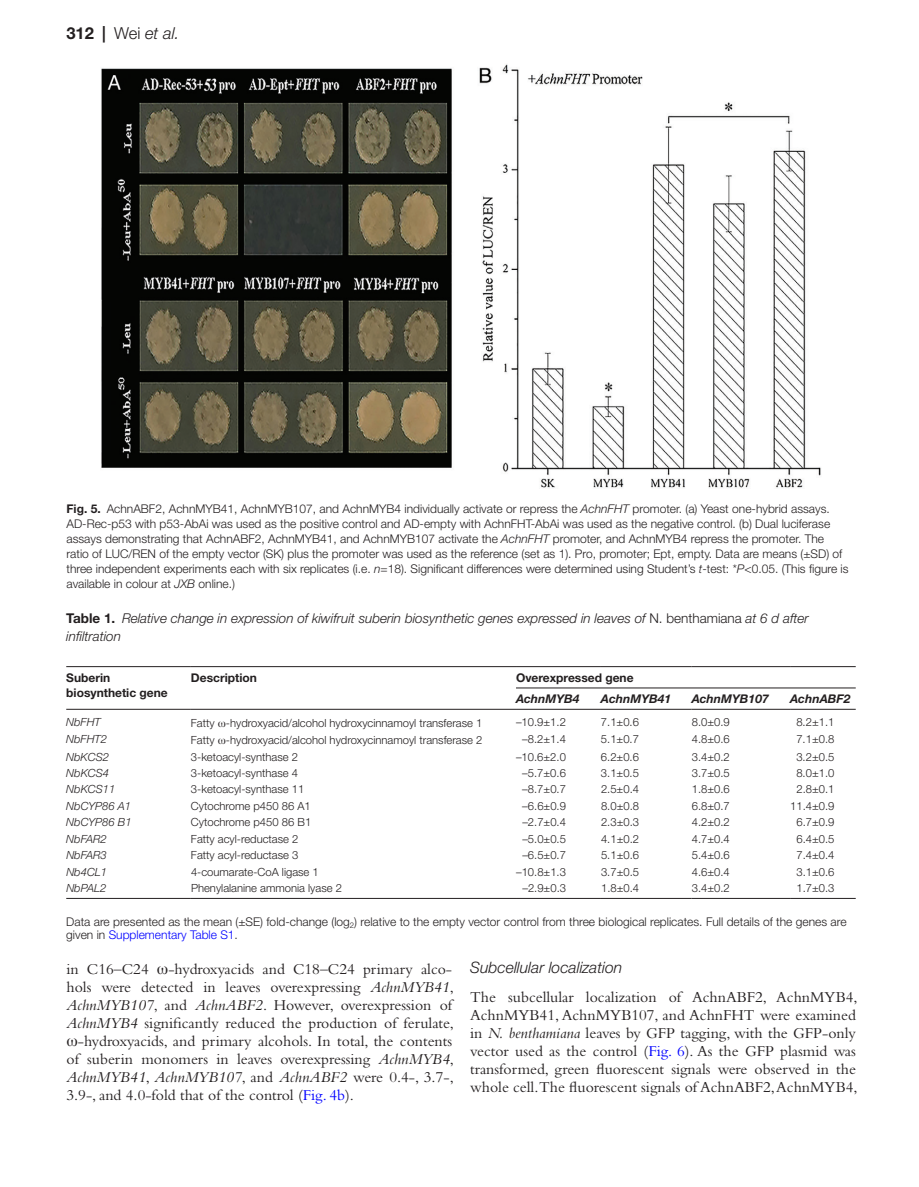
<style>
.page{position:relative;width:919px;height:1187px;background:#fff}
.page>*{position:absolute;margin:0;border:0;box-sizing:border-box;transform-origin:0 0}
.t1{font:italic 300 16.5px "Helvetica Neue LT Std";color:#231f20}
.t2{font:15.75px/18px "Bembo Std";color:#231f20;text-align:justify}
.t3{font:italic 300 15.75px "Helvetica Neue LT Std";color:#231f20}
.t4{font:italic 300 13.5px/18px "Helvetica Neue LT Std";color:#231f20}
.t5{font:300 12px/15px "Helvetica Neue LT Std";color:#231f20}
.t6{font:700 12px/15px "Helvetica Neue LT Std";color:#231f20}
.t7{font:italic 700 12px "Helvetica Neue LT Std";color:#231f20}
.t8{font:300 11.25px "Helvetica Neue LT Std";color:#231f20}
.t9{font:italic 300 11.25px "Helvetica Neue LT Std";color:#231f20}
.s1{font-weight:700;font-style:normal}
.s2{font-style:normal}
.s3{font-weight:700}
.s4{font-style:italic}
.s5{font-family:"Gandhari Unicode";font-weight:400}
.s6{color:#00f}
.s7{font-family:"Gandhari Unicode"}
</style>
<div class="page">
<hr style="left:66px;top:709px;width:125px;height:1px;background:#231f20">
<hr style="left:191px;top:709px;width:325px;height:1px;background:#231f20">
<hr style="left:66px;top:666px;width:125px;height:1px;background:#231f20">
<hr style="left:191px;top:666px;width:325px;height:1px;background:#231f20">
<hr style="left:516px;top:666px;width:85px;height:1px;background:#231f20">
<hr style="left:601px;top:666px;width:90px;height:1px;background:#231f20">
<hr style="left:691px;top:666px;width:99px;height:1px;background:#231f20">
<hr style="left:790px;top:666px;width:65px;height:1px;background:#231f20">
<hr style="left:516px;top:709px;width:85px;height:1px;background:#231f20">
<hr style="left:601px;top:709px;width:90px;height:1px;background:#231f20">
<hr style="left:691px;top:709px;width:99px;height:1px;background:#231f20">
<hr style="left:790px;top:709px;width:65px;height:1px;background:#231f20">
<hr style="left:66px;top:898px;width:125px;height:1px;background:#231f20">
<hr style="left:191px;top:898px;width:325px;height:1px;background:#231f20">
<hr style="left:516px;top:898px;width:85px;height:1px;background:#231f20">
<hr style="left:601px;top:898px;width:90px;height:1px;background:#231f20">
<hr style="left:691px;top:898px;width:99px;height:1px;background:#231f20">
<hr style="left:790px;top:898px;width:65px;height:1px;background:#231f20">
<hr style="left:516px;top:687px;width:339px;height:1px;background:#231f20">
<img style="left:101px;top:64px;width:720px;height:424px">
<h1 class="t1" style="left:66px;top:23px;width:114px"><span class="s1">312 |</span> <span class="s2">Wei</span> et al.</h1>
<p class="t5" style="left:66px;top:501px;width:783px"><span class="s3">Fig. 5.</span> AchnABF2, AchnMYB41, AchnMYB107, and AchnMYB4 individually activate or repress the <span class="s4">AchnFHT</span> promoter. (a) Yeast one-hybrid assays.<br>AD-Rec-p53 with p53-AbAi was used as the positive control and AD-empty with AchnFHT-AbAi was used as the negative control. (b) Dual luciferase assays demonstrating that AchnABF2, AchnMYB41, and AchnMYB107 activate the <span class="s4">AchnFHT</span> promoter, and AchnMYB4 repress the promoter. The ratio of LUC/REN of the empty vector (SK) plus the promoter was used as the reference (set as 1). Pro, promoter; Ept, empty. Data are means (±SD) of three independent experiments each with six replicates (i.e. <span class="s4">n</span>=18). Significant differences were determined using Student’s <span class="s4">t</span>-test: *<span class="s4">P</span>&lt;0.05. (This figure is available in colour at <span class="s4">JXB</span> online.)</p>
<p class="t4" style="left:66px;top:608px;width:744px"><span class="s1">Table 1.</span> Relative change in expression of kiwifruit suberin biosynthetic genes expressed in leaves of <span class="s2">N. benthamiana</span> at 6 d after infiltration</p>
<p class="t6" style="left:66px;top:669px;width:103px">Suberin biosynthetic gene</p>
<p class="t6" style="left:191px;top:669px;width:67px">Description</p>
<p class="t6" style="left:516px;top:669px;width:119px">Overexpressed gene</p>
<p class="t7" style="left:516px;top:691px;width:65px">AchnMYB4</p>
<p class="t7" style="left:601px;top:691px;width:72px">AchnMYB41</p>
<p class="t7" style="left:691px;top:691px;width:78px">AchnMYB107</p>
<p class="t7" style="left:790px;top:691px;width:62px">AchnABF2</p>
<p class="t9" style="left:66px;top:715px;width:36px">NbFHT</p>
<p class="t8" style="left:191px;top:716px;width:293px">Fatty <span class="s5">ω</span>-hydroxyacid/alcohol hydroxycinnamoyl transferase 1</p>
<p class="t8" style="left:516px;top:715px;width:51px">–10.9±1.2</p>
<p class="t8" style="left:601px;top:715px;width:40px">7.1±0.6</p>
<p class="t8" style="left:691px;top:715px;width:40px">8.0±0.9</p>
<p class="t8" style="left:796px;top:715px;width:40px">8.2±1.1</p>
<p class="t9" style="left:66px;top:732px;width:42px">NbFHT2</p>
<p class="t8" style="left:191px;top:733px;width:293px">Fatty <span class="s5">ω</span>-hydroxyacid/alcohol hydroxycinnamoyl transferase 2</p>
<p class="t8" style="left:522px;top:732px;width:45px">–8.2±1.4</p>
<p class="t8" style="left:601px;top:732px;width:40px">5.1±0.7</p>
<p class="t8" style="left:691px;top:732px;width:40px">4.8±0.6</p>
<p class="t8" style="left:796px;top:732px;width:40px">7.1±0.8</p>
<p class="t9" style="left:66px;top:749px;width:44px">NbKCS2</p>
<p class="t8" style="left:191px;top:749px;width:109px">3-ketoacyl-synthase 2</p>
<p class="t8" style="left:516px;top:749px;width:51px">–10.6±2.0</p>
<p class="t8" style="left:601px;top:749px;width:40px">6.2±0.6</p>
<p class="t8" style="left:691px;top:749px;width:40px">3.4±0.2</p>
<p class="t8" style="left:796px;top:749px;width:40px">3.2±0.5</p>
<p class="t9" style="left:66px;top:766px;width:44px">NbKCS4</p>
<p class="t8" style="left:191px;top:766px;width:109px">3-ketoacyl-synthase 4</p>
<p class="t8" style="left:522px;top:766px;width:45px">–5.7±0.6</p>
<p class="t8" style="left:601px;top:766px;width:40px">3.1±0.5</p>
<p class="t8" style="left:691px;top:766px;width:40px">3.7±0.5</p>
<p class="t8" style="left:796px;top:766px;width:40px">8.0±1.0</p>
<p class="t9" style="left:66px;top:782px;width:51px">NbKCS11</p>
<p class="t8" style="left:191px;top:782px;width:115px">3-ketoacyl-synthase 11</p>
<p class="t8" style="left:522px;top:782px;width:45px">–8.7±0.7</p>
<p class="t8" style="left:601px;top:782px;width:40px">2.5±0.4</p>
<p class="t8" style="left:691px;top:782px;width:40px">1.8±0.6</p>
<p class="t8" style="left:796px;top:782px;width:40px">2.8±0.1</p>
<p class="t9" style="left:66px;top:799px;width:66px">NbCYP86 A1</p>
<p class="t8" style="left:191px;top:798px;width:121px">Cytochrome p450 86 A1</p>
<p class="t8" style="left:522px;top:798px;width:45px">–6.6±0.9</p>
<p class="t8" style="left:601px;top:798px;width:40px">8.0±0.8</p>
<p class="t8" style="left:691px;top:798px;width:40px">6.8±0.7</p>
<p class="t8" style="left:790px;top:798px;width:46px">11.4±0.9</p>
<p class="t9" style="left:66px;top:815px;width:67px">NbCYP86 B1</p>
<p class="t8" style="left:191px;top:815px;width:122px">Cytochrome p450 86 B1</p>
<p class="t8" style="left:522px;top:815px;width:45px">–2.7±0.4</p>
<p class="t8" style="left:601px;top:815px;width:40px">2.3±0.3</p>
<p class="t8" style="left:691px;top:815px;width:40px">4.2±0.2</p>
<p class="t8" style="left:796px;top:815px;width:40px">6.7±0.9</p>
<p class="t9" style="left:66px;top:832px;width:42px">NbFAR2</p>
<p class="t8" style="left:191px;top:831px;width:109px">Fatty acyl-reductase 2</p>
<p class="t8" style="left:522px;top:831px;width:45px">–5.0±0.5</p>
<p class="t8" style="left:601px;top:831px;width:40px">4.1±0.2</p>
<p class="t8" style="left:691px;top:831px;width:40px">4.7±0.4</p>
<p class="t8" style="left:796px;top:831px;width:40px">6.4±0.5</p>
<p class="t9" style="left:66px;top:848px;width:42px">NbFAR3</p>
<p class="t8" style="left:191px;top:848px;width:109px">Fatty acyl-reductase 3</p>
<p class="t8" style="left:522px;top:848px;width:45px">–6.5±0.7</p>
<p class="t8" style="left:601px;top:848px;width:40px">5.1±0.6</p>
<p class="t8" style="left:691px;top:848px;width:40px">5.4±0.6</p>
<p class="t8" style="left:796px;top:848px;width:40px">7.4±0.4</p>
<p class="t9" style="left:66px;top:864px;width:42px">Nb4CL1</p>
<p class="t8" style="left:191px;top:864px;width:129px">4-coumarate-CoA ligase 1</p>
<p class="t8" style="left:516px;top:864px;width:51px">–10.8±1.3</p>
<p class="t8" style="left:601px;top:864px;width:40px">3.7±0.5</p>
<p class="t8" style="left:691px;top:864px;width:40px">4.6±0.4</p>
<p class="t8" style="left:796px;top:864px;width:40px">3.1±0.6</p>
<p class="t9" style="left:66px;top:881px;width:42px">NbPAL2</p>
<p class="t8" style="left:191px;top:881px;width:152px">Phenylalanine ammonia lyase 2</p>
<p class="t8" style="left:522px;top:881px;width:45px">–2.9±0.3</p>
<p class="t8" style="left:601px;top:881px;width:40px">1.8±0.4</p>
<p class="t8" style="left:691px;top:881px;width:40px">3.4±0.2</p>
<p class="t8" style="left:796px;top:881px;width:40px">1.7±0.3</p>
<p class="t5" style="left:66px;top:914px;width:781px;line-height:13.5px">Data are presented as the mean (±SE) fold-change (log<sub>2</sub>) relative to the empty vector control from three biological replicates. Full details of the genes are given in <span class="s6">Supplementary Table S1</span>.</p>
<p class="t2" style="left:66px;top:959px;width:389px">in C16–C24 <span class="s7">ω</span>-hydroxyacids and C18–C24 primary alco&shy;hols were detected in leaves overexpressing <span class="s4">AchnMYB41</span>, <span class="s4">AchnMYB107</span>, and <span class="s4">AchnABF2</span>. However, overexpression of <span class="s4">AchnMYB4</span> significantly reduced the production of ferulate, <span class="s7">ω</span>-hydroxyacids, and primary alcohols. In total, the contents of suberin monomers in leaves overexpressing <span class="s4">AchnMYB4</span>, <span class="s4">AchnMYB41</span>, <span class="s4">AchnMYB107</span>, and <span class="s4">AchnABF2</span> were 0.4-, 3.7-, 3.9-, and 4.0-fold that of the control (<span class="s6">Fig. 4b</span>).</p>
<h2 class="t3" style="left:470px;top:958px;width:154px">Subcellular localization</h2>
<p class="t2" style="left:470px;top:987px;width:389px">The subcellular localization of AchnABF2, AchnMYB4, AchnMYB41, AchnMYB107, and AchnFHT were examined in <span class="s4">N. benthamiana</span> leaves by GFP tagging, with the GFP-only vector used as the control (<span class="s6">Fig. 6</span>). As the GFP plasmid was transformed, green fluorescent signals were observed in the whole cell.The fluorescent signals of AchnABF2, AchnMYB4,</p>
</div>
